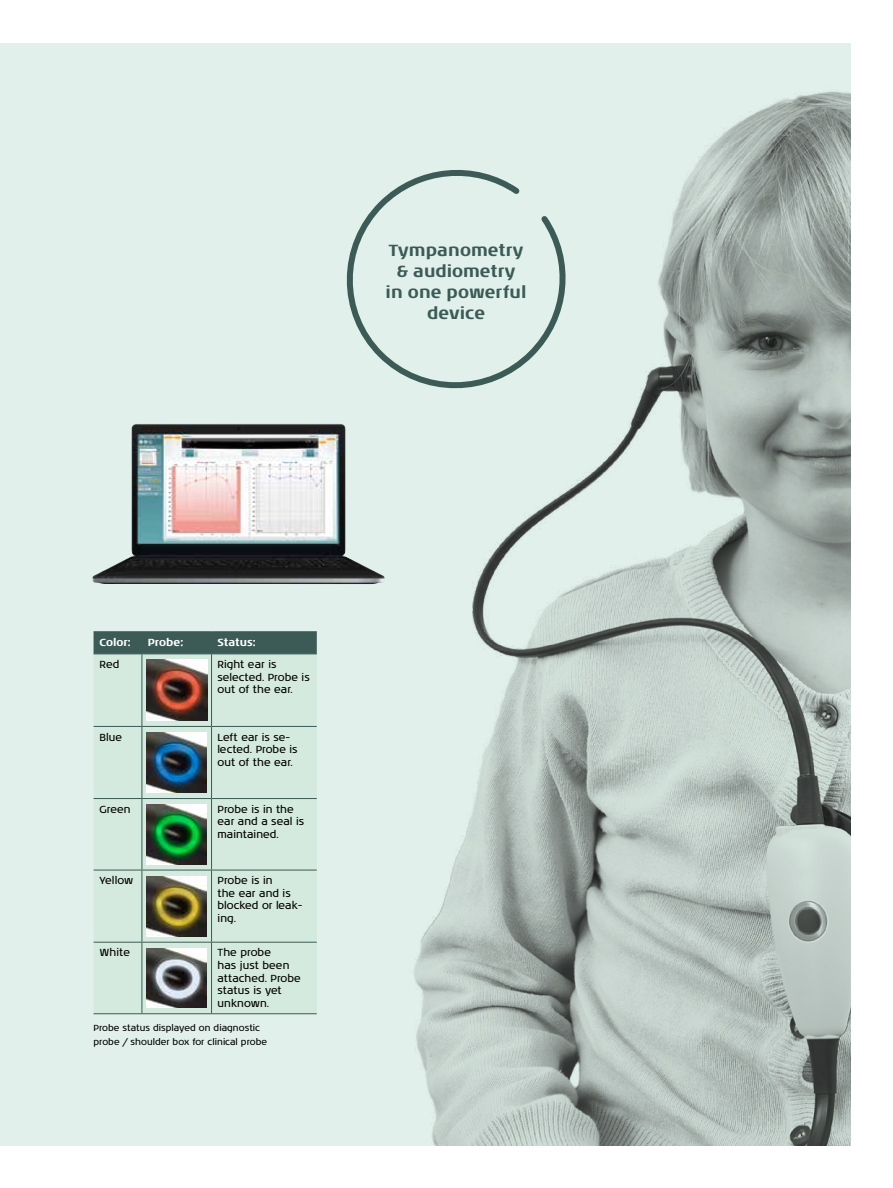
<style>
.page{position:relative;width:893px;height:1188px;background:#fff}
.page>*{position:absolute;margin:0;border:0;box-sizing:border-box;transform-origin:0 0}
.t1{font:700 16.5px/21px "Noa LT Pro";color:#3c5b56;text-align:center}
.t2{font:10.5px/12.6px "Noa LT Pro";color:#000}
.t3{font:700 10.5px "Noa LT Pro";color:#fff}
.t4{font:9px/13.5px "Noa LT Pro";color:#000}
</style>
<div class="page">
<div style="left:0;top:43px;width:850px;height:1102px;background:#e1f0ea"></div>
<img style="left:414px;top:91px;width:436px;height:1054px">
<img style="left:92px;top:424px;width:293px;height:160px">
<svg style="left:346px;top:163px;width:230px;height:241px"></svg>
<div style="left:94px;top:655px;width:223px;height:358px;background:#d4eade"></div>
<hr style="left:94px;top:631px;width:48px;height:1px;background:#3c5b56">
<hr style="left:142px;top:631px;width:70px;height:1px;background:#3c5b56">
<hr style="left:212px;top:631px;width:105px;height:1px;background:#3c5b56">
<div style="left:94px;top:632px;width:223px;height:22px;background:#3c5b56"></div>
<hr style="left:142px;top:654px;width:1px;height:72px;background:#3c5b56">
<hr style="left:211px;top:654px;width:1px;height:72px;background:#3c5b56">
<hr style="left:142px;top:727px;width:1px;height:71px;background:#3c5b56">
<hr style="left:211px;top:727px;width:1px;height:71px;background:#3c5b56">
<hr style="left:142px;top:799px;width:1px;height:71px;background:#3c5b56">
<hr style="left:211px;top:799px;width:1px;height:71px;background:#3c5b56">
<hr style="left:142px;top:870px;width:1px;height:72px;background:#3c5b56">
<hr style="left:211px;top:870px;width:1px;height:72px;background:#3c5b56">
<hr style="left:142px;top:943px;width:1px;height:70px;background:#3c5b56">
<hr style="left:211px;top:943px;width:1px;height:70px;background:#3c5b56">
<hr style="left:94px;top:1013px;width:48px;height:1px;background:#3c5b56">
<hr style="left:142px;top:1013px;width:70px;height:1px;background:#3c5b56">
<hr style="left:212px;top:1013px;width:105px;height:1px;background:#3c5b56">
<hr style="left:94px;top:654px;width:48px;height:1px;background:#3c5b56">
<hr style="left:142px;top:654px;width:70px;height:1px;background:#3c5b56">
<hr style="left:212px;top:654px;width:105px;height:1px;background:#3c5b56">
<hr style="left:94px;top:726px;width:48px;height:1px;background:#3c5b56">
<hr style="left:142px;top:726px;width:70px;height:1px;background:#3c5b56">
<hr style="left:212px;top:726px;width:105px;height:1px;background:#3c5b56">
<hr style="left:94px;top:798px;width:48px;height:1px;background:#3c5b56">
<hr style="left:142px;top:798px;width:70px;height:1px;background:#3c5b56">
<hr style="left:212px;top:798px;width:105px;height:1px;background:#3c5b56">
<hr style="left:94px;top:870px;width:48px;height:1px;background:#3c5b56">
<hr style="left:142px;top:870px;width:70px;height:1px;background:#3c5b56">
<hr style="left:212px;top:870px;width:105px;height:1px;background:#3c5b56">
<hr style="left:94px;top:942px;width:48px;height:1px;background:#3c5b56">
<hr style="left:142px;top:942px;width:70px;height:1px;background:#3c5b56">
<hr style="left:212px;top:942px;width:105px;height:1px;background:#3c5b56">
<img style="left:146px;top:660px;width:61px;height:60px">
<img style="left:147px;top:732px;width:60px;height:61px">
<img style="left:147px;top:805px;width:59px;height:59px">
<img style="left:147px;top:876px;width:60px;height:60px">
<img style="left:147px;top:948px;width:60px;height:60px">
<h1 class="t1" style="left:386px;top:239px;width:143px">Tympanometry &amp; audiometry<br>in one powerful device</h1>
<p class="t3" style="left:100px;top:634px;width:33px">Color:</p>
<p class="t3" style="left:148px;top:634px;width:37px">Probe:</p>
<p class="t3" style="left:218px;top:634px;width:39px">Status:</p>
<p class="t2" style="left:100px;top:658px;width:21px">Red</p>
<p class="t2" style="left:218px;top:658px;width:94px">Right ear is selected. Probe is out of the ear.</p>
<p class="t2" style="left:100px;top:730px;width:24px">Blue</p>
<p class="t2" style="left:218px;top:730px;width:82px">Left ear is se&shy;lected. Probe is out of the ear.</p>
<p class="t2" style="left:100px;top:802px;width:33px">Green</p>
<p class="t2" style="left:218px;top:802px;width:88px">Probe is in the ear and a seal is maintained.</p>
<p class="t2" style="left:100px;top:874px;width:35px">Yellow</p>
<p class="t2" style="left:218px;top:874px;width:87px">Probe is in<br>the ear and is blocked or leak&shy;ing.</p>
<p class="t2" style="left:100px;top:946px;width:32px">White</p>
<p class="t2" style="left:218px;top:946px;width:85px">The probe<br>has just been attached. Probe status is yet unknown.</p>
<p class="t4" style="left:94px;top:1021px;width:175px">Probe status displayed on diagnostic probe / shoulder box for clinical probe</p>
</div>
